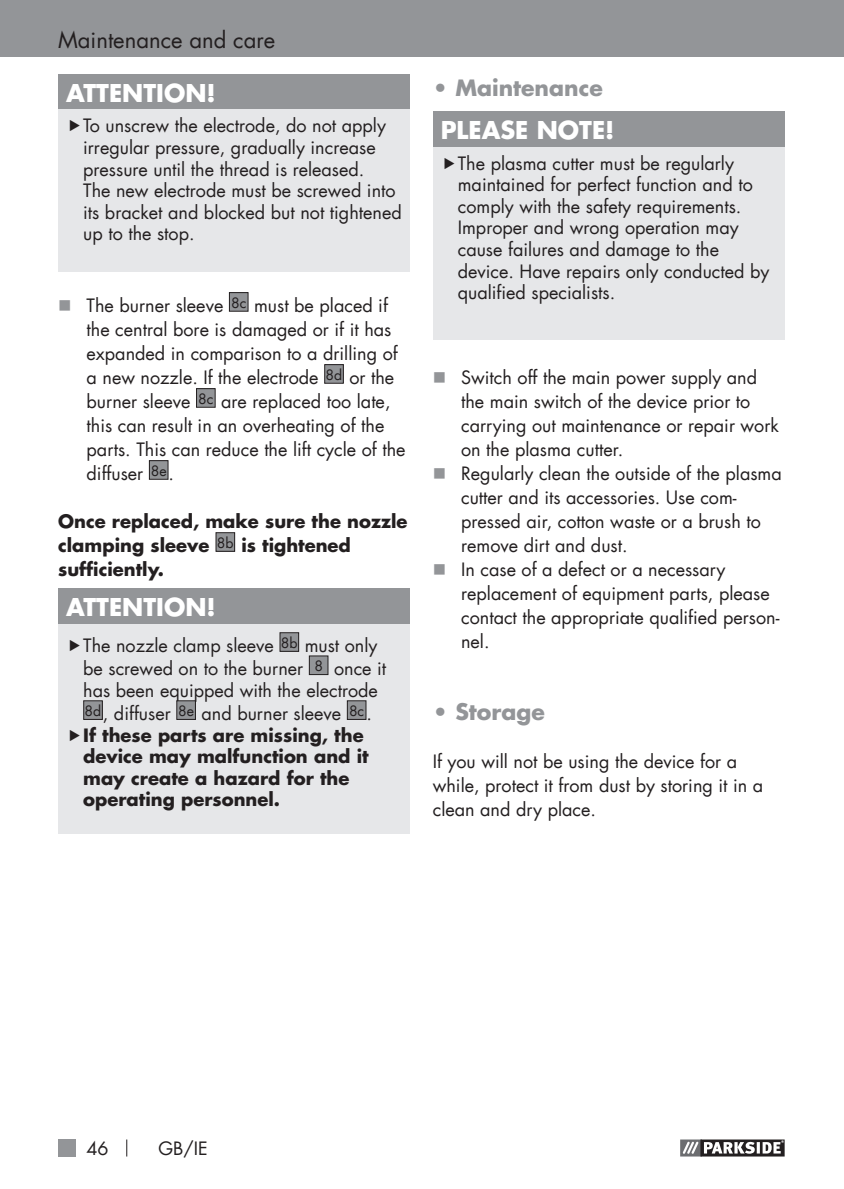
<style>
.page{position:relative;width:844px;height:1189px;background:#fff}
.page>*{position:absolute;margin:0;border:0;box-sizing:border-box;transform-origin:0 0}
.t1{font:700 24px "Futura LT";color:#fff}
.t2{font:700 22px "Futura LT";color:#939598}
.t3{font:22px "Futura LT";color:#231f20}
.t4{font:18px/24px "Futura LT";color:#231f20}
.t5{font:700 18px/24px "Futura LT";color:#231f20}
.s1{font-weight:700}
</style>
<div class="page">
<div style="left:0;top:0;width:843px;height:56px;background:#939598"></div>
<svg style="left:680px;top:1139px;width:104px;height:17px"></svg>
<div style="left:58px;top:1139px;width:17px;height:17px;background:#939598"></div>
<svg style="left:126px;top:1139px;width:1px;height:17px"></svg>
<div style="left:58px;top:74px;width:352px;height:36px;background:#939598"></div>
<div style="left:58px;top:110px;width:352px;height:162px;background:#e6e7e9"></div>
<div style="left:229px;top:293px;width:19px;height:18px;background:#939598"></div>
<div style="left:229px;top:292px;width:19px;height:20px;border:1px solid #231f20"></div>
<div style="left:324px;top:365px;width:19px;height:18px;background:#939598"></div>
<div style="left:324px;top:364px;width:19px;height:20px;border:1px solid #231f20"></div>
<div style="left:196px;top:389px;width:19px;height:18px;background:#939598"></div>
<div style="left:196px;top:388px;width:19px;height:20px;border:1px solid #231f20"></div>
<div style="left:149px;top:461px;width:19px;height:18px;background:#939598"></div>
<div style="left:149px;top:460px;width:19px;height:20px;border:1px solid #231f20"></div>
<div style="left:216px;top:533px;width:18px;height:18px;background:#939598"></div>
<div style="left:215px;top:532px;width:20px;height:20px;border:1px solid #231f20"></div>
<div style="left:58px;top:588px;width:352px;height:36px;background:#939598"></div>
<div style="left:58px;top:624px;width:352px;height:210px;background:#e6e7e9"></div>
<div style="left:280px;top:633px;width:18px;height:18px;background:#939598"></div>
<div style="left:279px;top:632px;width:20px;height:20px;border:1px solid #231f20"></div>
<div style="left:309px;top:656px;width:19px;height:18px;background:#939598"></div>
<div style="left:309px;top:655px;width:19px;height:20px;border:1px solid #231f20"></div>
<div style="left:84px;top:701px;width:18px;height:18px;background:#939598"></div>
<div style="left:83px;top:700px;width:20px;height:20px;border:1px solid #231f20"></div>
<div style="left:177px;top:701px;width:18px;height:18px;background:#939598"></div>
<div style="left:176px;top:700px;width:20px;height:20px;border:1px solid #231f20"></div>
<div style="left:347px;top:701px;width:19px;height:18px;background:#939598"></div>
<div style="left:346px;top:700px;width:20px;height:20px;border:1px solid #231f20"></div>
<div style="left:432px;top:111px;width:352px;height:36px;background:#939598"></div>
<div style="left:432px;top:147px;width:352px;height:192px;background:#e6e7e9"></div>
<p class="t3" style="left:58px;top:26px;width:218px">Maintenance and care</p>
<h1 class="t1" style="left:66px;top:77px;width:151px">ATTENTION!</h1>
<p class="t4" style="left:83px;top:115px;width:320px;line-height:21.6px">To unscrew the electrode, do not apply irregular pressure, gradually increase pressure until the thread is released.<br>The new electrode must be screwed into its bracket and blocked but not tightened up to the stop.</p>
<p class="t4" style="left:86px;top:293px;width:320px">The burner sleeve <sup>8c</sup> must be placed if the central bore is damaged or if it has expanded in comparison to a drilling of a new nozzle. If the electrode <sup>8d</sup> or the burner sleeve <sup>8c</sup> are replaced too late, this can result in an overheating of the parts. This can reduce the lift cycle of the diffuser <sup>8e</sup> .</p>
<p class="t5" style="left:58px;top:509px;width:351px">Once replaced, make sure the nozzle clamping sleeve <sup>8b</sup> is tightened sufficiently.</p>
<h1 class="t1" style="left:66px;top:591px;width:151px">ATTENTION!</h1>
<p class="t4" style="left:83px;top:634px;width:304px;line-height:22px">The nozzle clamp sleeve <sup>8b</sup> must only be screwed on to the burner <sup>8</sup> once it has been equipped with the electrode<br><sup>8d</sup>, diffuser <sup>8e</sup> and burner sleeve <sup>8c</sup> .<br><span class="s1">If these parts are missing, the device may malfunction and it may create a hazard for the operating personnel.</span></p>
<p class="t2" style="left:432px;top:73px;width:171px">• Maintenance</p>
<h1 class="t1" style="left:440px;top:114px;width:175px">PLEASE NOTE!</h1>
<p class="t4" style="left:457px;top:152px;width:313px;line-height:21.6px">The plasma cutter must be regularly maintained for perfect function and to comply with the safety requirements.<br>Improper and wrong operation may cause failures and damage to the device. Have repairs only conducted by qualified specialists.</p>
<p class="t4" style="left:461px;top:365px;width:322px">Switch off the main power supply and the main switch of the device prior to carrying out maintenance or repair work on the plasma cutter.<br>Regularly clean the outside of the plasma cutter and its accessories. Use com&shy;pressed air, cotton waste or a brush to remove dirt and dust.<br>In case of a defect or a necessary replacement of equipment parts, please contact the appropriate qualified person&shy;nel.</p>
<p class="t2" style="left:432px;top:697px;width:113px">• Storage</p>
<p class="t4" style="left:432px;top:749px;width:332px">If you will not be using the device for a while, protect it from dust by storing it in a clean and dry place.</p>
<p class="t4" style="left:86px;top:1137px;width:24px">46</p>
<p class="t4" style="left:158px;top:1137px;width:51px">GB/IE</p>
</div>
